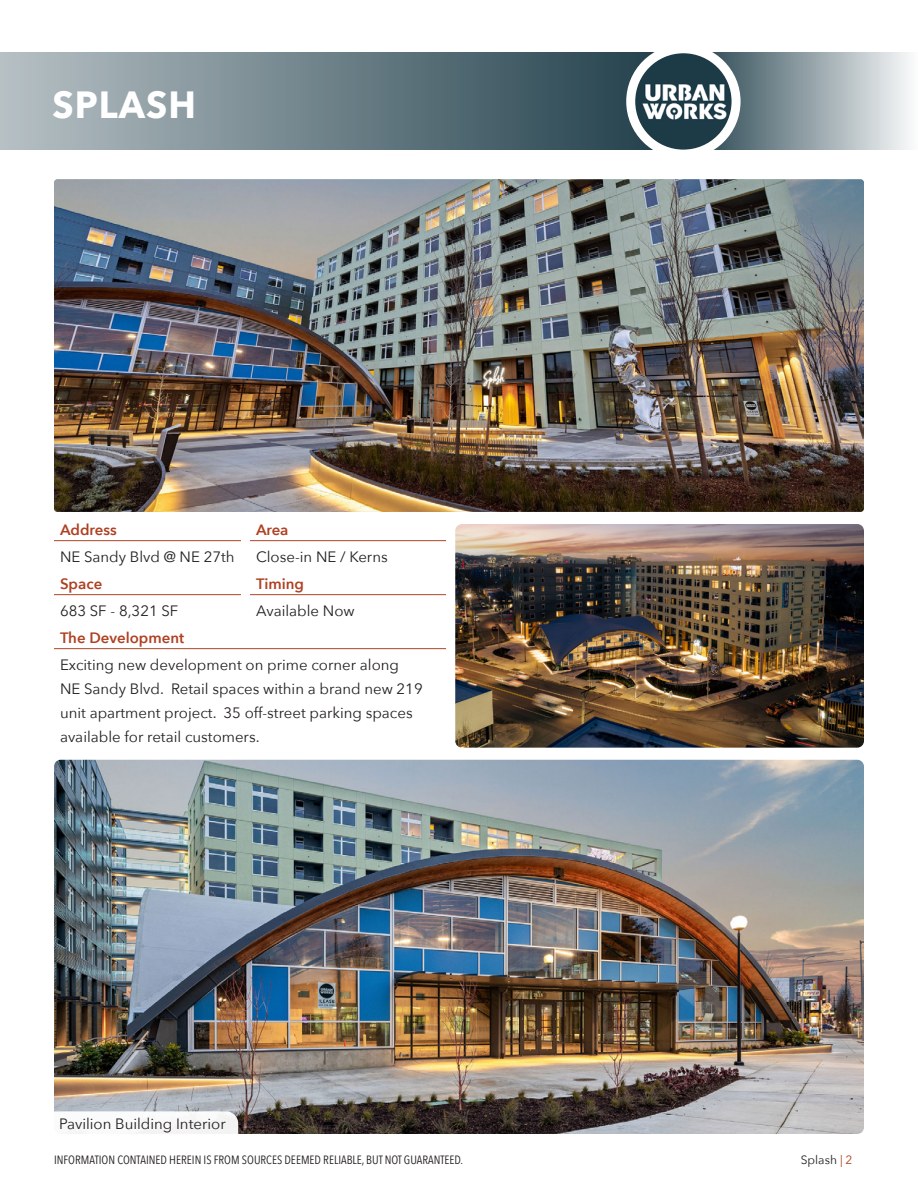
<style>
.page{position:relative;width:918px;height:1188px;background:#fff}
.page>*{position:absolute;margin:0;border:0;box-sizing:border-box;transform-origin:0 0}
._3-PAGE_HEADER{font:700 37.8px "Avenir Next";letter-spacing:.03em;color:#fff;scale:.95 1}
._6-BODY_TEXT{font:15px/24px "Avenir Next";color:#231f20}
._4-SECTION_HEADER{font:600 15px "Avenir Next";color:#af4022}
._7-CAPTIONS{font:15px "Avenir Next";color:#231f20}
.t1{font:12px "Avenir Next Condensed";color:#231f20}
.t2{font:12px "Avenir Next";color:#231f20}
.s1{color:#af4022}
</style>
<div class="page">
<div style="left:0;top:53px;width:697px;height:97px;background:linear-gradient(to right,#b7c1c5,#1b3a46)"></div>
<svg style="left:733px;top:53px;width:176px;height:97px;background:#a1adb2"></svg>
<img style="left:636px;top:53px;width:97px;height:97px">
<div style="left:626px;top:44px;width:115px;height:115px;border:9px solid #fff;border-radius:50%"></div>
<img style="left:54px;top:179px;width:810px;height:333px">
<hr style="left:54px;top:540px;width:196px;height:1px;background:#b04325">
<hr style="left:250px;top:540px;width:196px;height:1px;background:#b04325">
<hr style="left:54px;top:594px;width:196px;height:1px;background:#b04325">
<hr style="left:250px;top:594px;width:196px;height:1px;background:#b04325">
<hr style="left:54px;top:648px;width:196px;height:1px;background:#b04325">
<hr style="left:250px;top:648px;width:196px;height:1px;background:#b04325">
<div style="left:241px;top:514px;width:9px;height:119px;background:#fff"></div>
<img style="left:455px;top:524px;width:409px;height:224px">
<img style="left:54px;top:760px;width:810px;height:374px">
<svg style="left:54px;top:1111px;width:184px;height:23px"></svg>
<p class="_3-PAGE_HEADER" style="left:52px;top:72px;width:153px">SPLASH</p>
<p class="_4-SECTION_HEADER" style="left:60px;top:517px;width:58px">Address</p>
<p class="_4-SECTION_HEADER" style="left:256px;top:517px;width:34px">Area</p>
<p class="_6-BODY_TEXT" style="left:60px;top:544px;width:176px">NE Sandy Blvd @ NE 27th</p>
<p class="_6-BODY_TEXT" style="left:256px;top:544px;width:133px">Close-in NE / Kerns</p>
<p class="_4-SECTION_HEADER" style="left:60px;top:571px;width:44px">Space</p>
<p class="_4-SECTION_HEADER" style="left:256px;top:571px;width:49px">Timing</p>
<p class="_6-BODY_TEXT" style="left:60px;top:598px;width:120px">683 SF - 8,321 SF</p>
<p class="_6-BODY_TEXT" style="left:256px;top:598px;width:100px">Available Now</p>
<p class="_4-SECTION_HEADER" style="left:60px;top:625px;width:126px">The Development</p>
<p class="_6-BODY_TEXT" style="left:60px;top:652px;width:364px">Exciting new development on prime corner along NE Sandy Blvd. Retail spaces within a brand new 219 unit apartment project. 35 off-street parking spaces available for retail customers.</p>
<p class="_7-CAPTIONS" style="left:59px;top:1111px;width:168px">Pavilion Building Interior</p>
<p class="t1" style="left:54px;top:1150px;width:411px">INFORMATION CONTAINED HEREIN IS FROM SOURCES DEEMED RELIABLE, BUT NOT GUARANTEED.</p>
<p class="t2" style="left:801px;top:1150px;width:53px">Splash <span class="s1">| 2</span></p>
</div>
